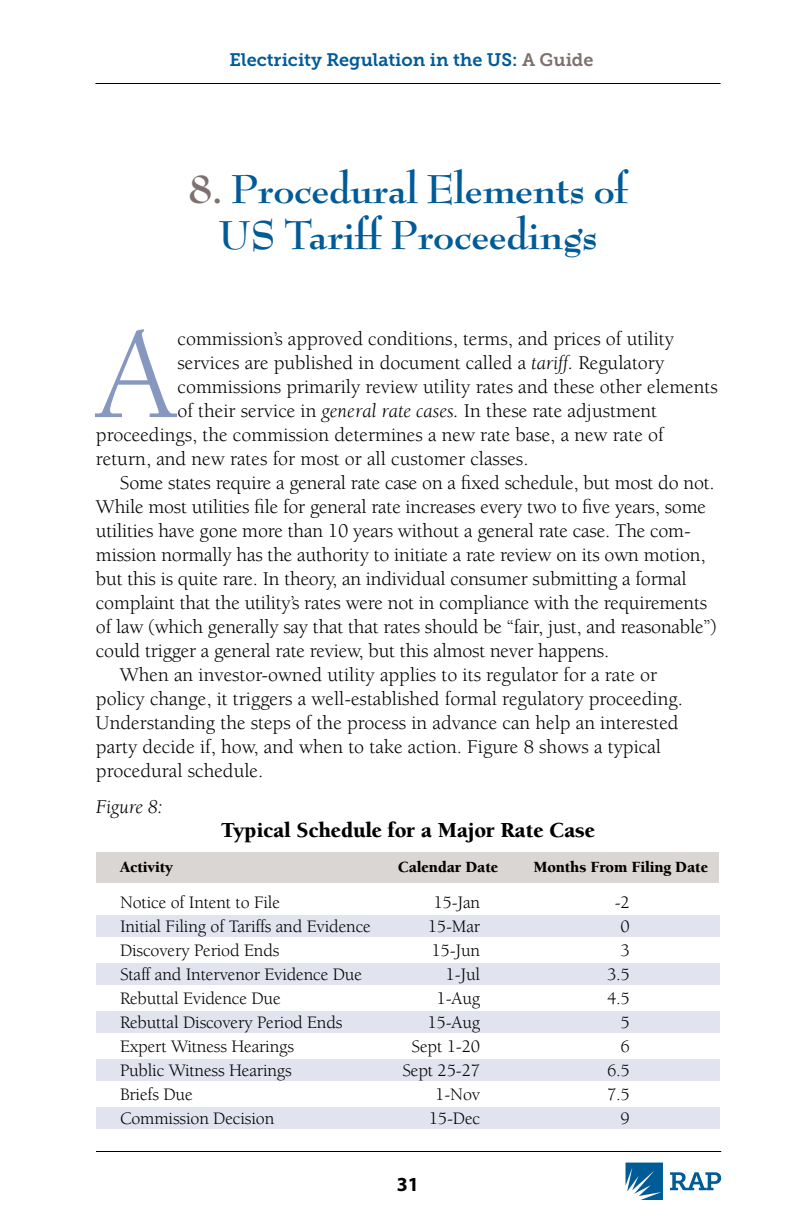
<style>
.page{position:relative;width:792px;height:1224px;background:#fff}
.page>*{position:absolute;margin:0;border:0;box-sizing:border-box;transform-origin:0 0}
.t1{font:133.4px "Berkeley Std";color:#8698c0}
.t2{font:700 44px/46px "Bernhard Modern Std";letter-spacing:-.01em;color:#005b97;text-align:center}
.t3{font:900 22px "Berkeley Std";letter-spacing:-.01em;color:#000}
.t4{font:20px "Berkeley Std";color:#000}
.t5{font:italic 20px "Berkeley Std";color:#000}
.t6{font:700 20px "Myriad Pro";color:#000}
.t7{font:18px "Berkeley Std";letter-spacing:-.01em;color:#000}
.t8{font:18px "Museo Slab 700";color:#005b97}
.t9{font:900 16px "Berkeley Std";letter-spacing:-.01em;color:#000}
.s1{color:#7d706d}
.s2{font-style:italic}
</style>
<div class="page">
<svg style="left:626px;top:1163px;width:37px;height:37px"></svg>
<svg style="left:670px;top:1172px;width:51px;height:18px"></svg>
<hr style="left:95px;top:83px;width:626px;height:1px;background:#000">
<hr style="left:96px;top:1151px;width:625px;height:1px;background:#000">
<div style="left:96px;top:915px;width:624px;height:22px;background:#e1e4ee"></div>
<div style="left:96px;top:963px;width:624px;height:22px;background:#e1e4ee"></div>
<div style="left:96px;top:1011px;width:624px;height:22px;background:#e1e4ee"></div>
<div style="left:96px;top:1059px;width:624px;height:22px;background:#e1e4ee"></div>
<div style="left:96px;top:1107px;width:624px;height:22px;background:#e1e4ee"></div>
<div style="left:96px;top:853px;width:623px;height:30px;background:#dad6d4"></div>
<p class="t8" style="left:230px;top:50px;width:365px">Electricity Regulation in the US: <span class="s1">A Guide</span></p>
<h2 class="t2" style="left:188px;top:167px;width:442px"><span class="s1">8.</span> Procedural Elements of<br>US Tariff Proceedings</h2>
<h1 class="t1" style="left:96px;top:304px;width:83px">A</h1>
<p class="t4" style="left:177px;top:328px;width:498px">commission’s approved conditions, terms, and prices of utility</p>
<p class="t4" style="left:177px;top:352px;width:488px">services are published in document called a <span class="s2">tariff.</span> Regulatory</p>
<p class="t4" style="left:177px;top:376px;width:542px">commissions primarily review utility rates and these other elements</p>
<p class="t4" style="left:177px;top:400px;width:481px">of their service in <span class="s2">general rate cases.</span> In these rate adjustment</p>
<p class="t4" style="left:96px;top:424px;width:569px">proceedings, the commission determines a new rate base, a new rate of</p>
<p class="t4" style="left:96px;top:448px;width:434px">return, and new rates for most or all customer classes.</p>
<p class="t4" style="left:120px;top:472px;width:596px">Some states require a general rate case on a fixed schedule, but most do not.</p>
<p class="t4" style="left:96px;top:496px;width:611px">While most utilities file for general rate increases every two to five years, some</p>
<p class="t4" style="left:96px;top:520px;width:596px">utilities have gone more than 10 years without a general rate case. The com-</p>
<p class="t4" style="left:96px;top:544px;width:611px">mission normally has the authority to initiate a rate review on its own motion,</p>
<p class="t4" style="left:96px;top:568px;width:592px">but this is quite rare. In theory, an individual consumer submitting a formal</p>
<p class="t4" style="left:96px;top:592px;width:613px">complaint that the utility’s rates were not in compliance with the requirements</p>
<p class="t4" style="left:96px;top:616px;width:622px">of law (which generally say that that rates should be “fair, just, and reasonable”)</p>
<p class="t4" style="left:96px;top:640px;width:515px">could trigger a general rate review, but this almost never happens.</p>
<p class="t4" style="left:120px;top:664px;width:539px">When an investor-owned utility applies to its regulator for a rate or</p>
<p class="t4" style="left:96px;top:688px;width:588px">policy change, it triggers a well-established formal regulatory proceeding.</p>
<p class="t4" style="left:96px;top:712px;width:584px">Understanding the steps of the process in advance can help an interested</p>
<p class="t4" style="left:96px;top:736px;width:567px">party decide if, how, and when to take action. Figure 8 shows a typical</p>
<p class="t4" style="left:96px;top:760px;width:169px">procedural schedule.</p>
<p class="t5" style="left:96px;top:796px;width:68px">Figure 8:</p>
<p class="t3" style="left:221px;top:819px;width:375px">Typical Schedule for a Major Rate Case</p>
<p class="t9" style="left:120px;top:859px;width:55px">Activity</p>
<p class="t9" style="left:398px;top:859px;width:102px">Calendar Date</p>
<p class="t9" style="left:534px;top:859px;width:176px">Months From Filing Date</p>
<p class="t7" style="left:120px;top:893px;width:162px">Notice of Intent to File</p>
<p class="t7" style="left:433px;top:893px;width:48px">15-Jan</p>
<p class="t7" style="left:615px;top:893px;width:17px">-2</p>
<p class="t7" style="left:120px;top:917px;width:252px">Initial Filing of Tariffs and Evidence</p>
<p class="t7" style="left:428px;top:917px;width:54px">15-Mar</p>
<p class="t7" style="left:621px;top:917px;width:11px">0</p>
<p class="t7" style="left:120px;top:941px;width:161px">Discovery Period Ends</p>
<p class="t7" style="left:431px;top:941px;width:50px">15-Jun</p>
<p class="t7" style="left:621px;top:941px;width:11px">3</p>
<p class="t7" style="left:120px;top:965px;width:244px">Staff and Intervenor Evidence Due</p>
<p class="t7" style="left:446px;top:965px;width:36px">1-Jul</p>
<p class="t7" style="left:607px;top:965px;width:24px">3.5</p>
<p class="t7" style="left:120px;top:989px;width:162px">Rebuttal Evidence Due</p>
<p class="t7" style="left:437px;top:989px;width:45px">1-Aug</p>
<p class="t7" style="left:607px;top:989px;width:24px">4.5</p>
<p class="t7" style="left:120px;top:1013px;width:224px">Rebuttal Discovery Period Ends</p>
<p class="t7" style="left:427px;top:1013px;width:54px">15-Aug</p>
<p class="t7" style="left:621px;top:1013px;width:11px">5</p>
<p class="t7" style="left:120px;top:1037px;width:176px">Expert Witness Hearings</p>
<p class="t7" style="left:412px;top:1037px;width:70px">Sept 1-20</p>
<p class="t7" style="left:621px;top:1037px;width:11px">6</p>
<p class="t7" style="left:120px;top:1061px;width:173px">Public Witness Hearings</p>
<p class="t7" style="left:402px;top:1061px;width:79px">Sept 25-27</p>
<p class="t7" style="left:607px;top:1061px;width:24px">6.5</p>
<p class="t7" style="left:120px;top:1085px;width:74px">Briefs Due</p>
<p class="t7" style="left:435px;top:1085px;width:46px">1-Nov</p>
<p class="t7" style="left:607px;top:1085px;width:24px">7.5</p>
<p class="t7" style="left:120px;top:1109px;width:156px">Commission Decision</p>
<p class="t7" style="left:429px;top:1109px;width:53px">15-Dec</p>
<p class="t7" style="left:621px;top:1109px;width:11px">9</p>
<p class="t6" style="left:397px;top:1173px;width:24px">31</p>
</div>
